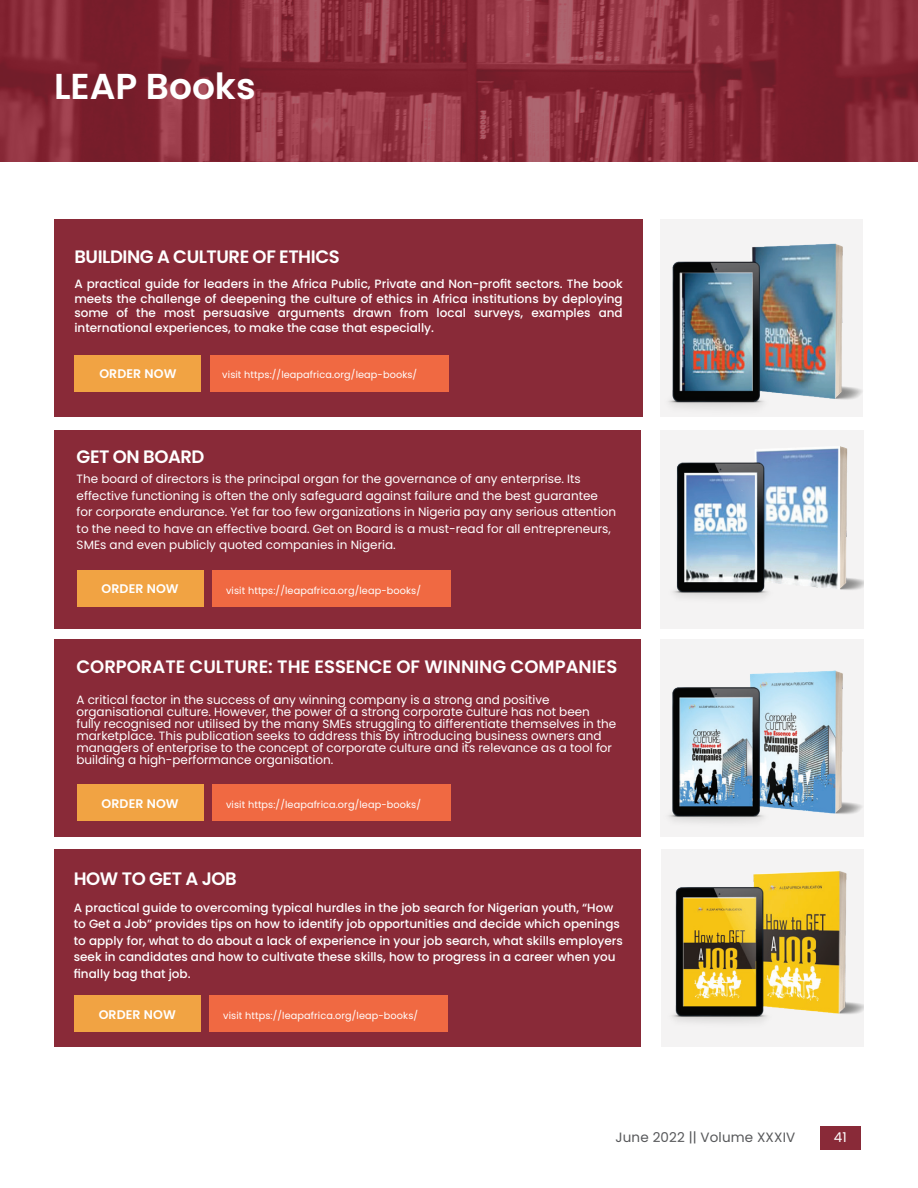
<style>
.page{position:relative;width:918px;height:1188px;background:#fff}
.page>*{position:absolute;margin:0;border:0;box-sizing:border-box;transform-origin:0 0}
.t1{font:600 36px "Poppins";color:#fff}
.t2{font:600 18px "Poppins";letter-spacing:-.025em;color:#fff}
.t3{font:600 18px "Poppins";color:#fff}
.t4{font:13.5px "Poppins";letter-spacing:.01em;color:#57585a}
.t5{font:13.5px "Poppins";color:#fff}
.t6{font:600 12.45px "Poppins";letter-spacing:.01em;color:#fff}
.t7{font:12px/12px "Poppins";color:#fff}
.t8{font:500 12px/16.5px "Poppins";color:#fff;text-align:justify}
.t9{font:9.75px "Poppins";letter-spacing:.01em;color:#fff}
</style>
<div class="page">
<div style="left:820px;top:1126px;width:41px;height:24px;background:#892a38"></div>
<div style="left:54px;top:220px;width:589px;height:197px;background:#892a38"></div>
<img style="left:660px;top:220px;width:203px;height:197px">
<div style="left:54px;top:430px;width:587px;height:198px;background:#892a38"></div>
<div style="left:660px;top:430px;width:204px;height:198px;background:#f4f3f3"></div>
<img style="left:673px;top:446px;width:191px;height:153px">
<div style="left:54px;top:639px;width:587px;height:198px;background:#892a38"></div>
<div style="left:660px;top:639px;width:204px;height:198px;background:#f4f3f3"></div>
<img style="left:669px;top:670px;width:193px;height:153px">
<div style="left:74px;top:355px;width:127px;height:36px;background:#f1a343"></div>
<div style="left:210px;top:355px;width:238px;height:36px;background:#f06942"></div>
<div style="left:77px;top:571px;width:127px;height:36px;background:#f1a343"></div>
<div style="left:213px;top:571px;width:238px;height:36px;background:#f06942"></div>
<div style="left:77px;top:785px;width:127px;height:36px;background:#f1a343"></div>
<div style="left:213px;top:785px;width:238px;height:36px;background:#f06942"></div>
<div style="left:54px;top:850px;width:587px;height:197px;background:#892a38"></div>
<div style="left:661px;top:850px;width:203px;height:197px;background:#f4f3f3"></div>
<img style="left:672px;top:871px;width:192px;height:151px">
<div style="left:74px;top:996px;width:127px;height:36px;background:#f1a343"></div>
<div style="left:210px;top:996px;width:238px;height:36px;background:#f06942"></div>
<img style="left:0;top:0;width:918px;height:162px">
<h1 class="t1" style="left:54px;top:66px;width:203px">LEAP Books</h1>
<h2 class="t2" style="left:74px;top:246px;width:267px">BUILDING A CULTURE OF ETHICS</h2>
<p class="t8" style="left:74px;top:276px;width:550px;line-height:14.9px">A practical guide for leaders in the Africa Public, Private and Non-profit sectors. The book meets the challenge of deepening the culture of ethics in Africa institutions by deploying some of the most persuasive arguments drawn from local surveys, examples and international experiences, to make the case that especially.</p>
<p class="t6" style="left:99px;top:366px;width:79px">ORDER NOW</p>
<p class="t9" style="left:222px;top:369px;width:196px">visit https://leapafrica.org/leap-books/</p>
<h2 class="t2" style="left:77px;top:446px;width:129px">GET ON BOARD</h2>
<p class="t7" style="left:77px;top:471px;width:541px;line-height:16.5px">The board of directors is the principal organ for the governance of any enterprise. Its effective functioning is often the only safeguard against failure and the best guarantee for corporate endurance. Yet far too few organizations in Nigeria pay any serious attention to the need to have an effective board. Get on Board is a must-read for all entrepreneurs, SMEs and even publicly quoted companies in Nigeria.</p>
<p class="t6" style="left:102px;top:582px;width:79px">ORDER NOW</p>
<p class="t9" style="left:226px;top:585px;width:196px">visit https://leapafrica.org/leap-books/</p>
<h2 class="t3" style="left:76px;top:656px;width:543px">CORPORATE CULTURE: THE ESSENCE OF WINNING COMPANIES</h2>
<p class="t7" style="left:76px;top:694px;width:542px">A critical factor in the success of any winning company is a strong and positive organisational culture. However, the power of a strong corporate culture has not been fully recognised nor utilised by the many SMEs struggling to differentiate themselves in the marketplace. This publication seeks to address this by introducing business owners and managers of enterprise to the concept of corporate culture and its relevance as a tool for building a high-performance organisation.</p>
<p class="t6" style="left:102px;top:796px;width:79px">ORDER NOW</p>
<p class="t9" style="left:226px;top:799px;width:196px">visit https://leapafrica.org/leap-books/</p>
<h2 class="t2" style="left:74px;top:868px;width:165px">HOW TO GET A JOB</h2>
<p class="t8" style="left:74px;top:899px;width:550px;text-align:left">A practical guide to overcoming typical hurdles in the job search for Nigerian youth, “How to Get a Job” provides tips on how to identify job opportunities and decide which openings to apply for, what to do about a lack of experience in your job search, what skills employers seek in candidates and how to cultivate these skills, how to progress in a career when you finally bag that job.</p>
<p class="t6" style="left:99px;top:1007px;width:79px">ORDER NOW</p>
<p class="t9" style="left:223px;top:1010px;width:196px">visit https://leapafrica.org/leap-books/</p>
<p class="t4" style="left:616px;top:1129px;width:181px">June 2022 || Volume XXXIV</p>
<p class="t5" style="left:834px;top:1129px;width:14px">41</p>
</div>
